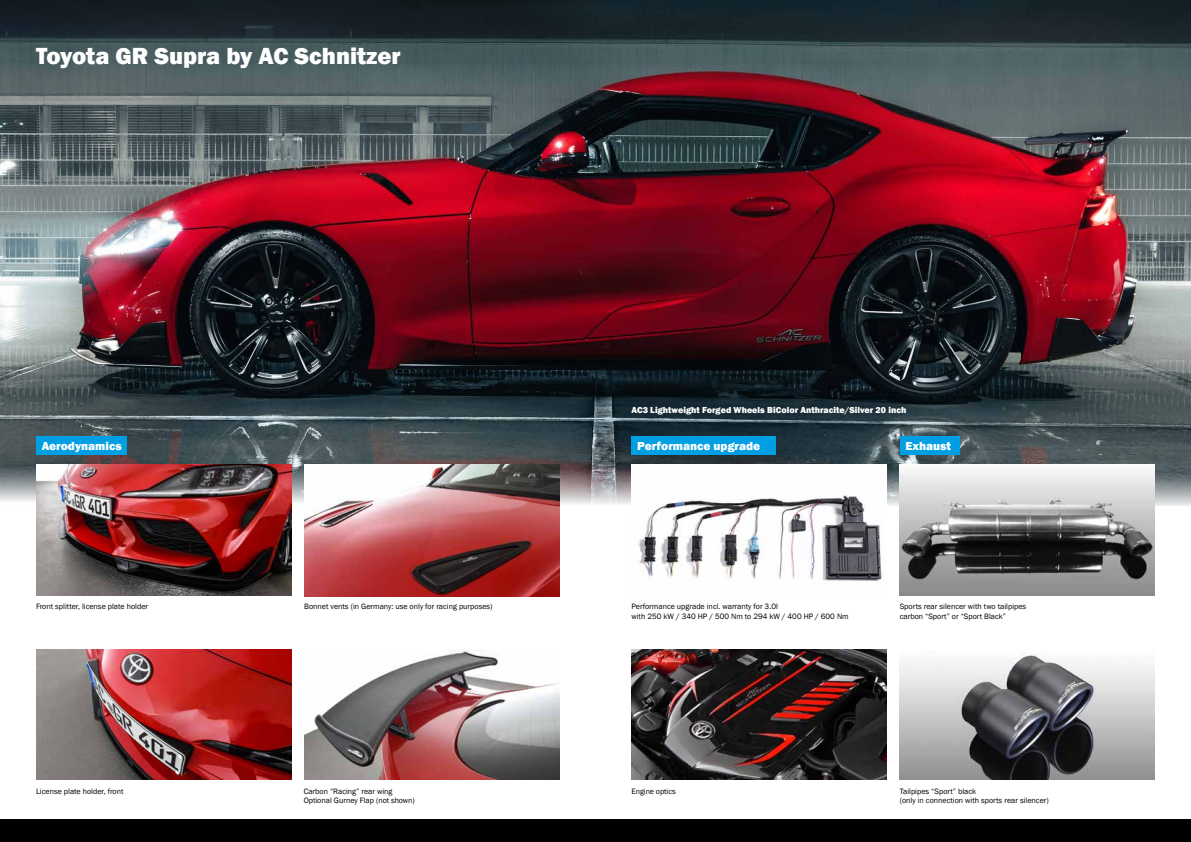
<style>
.page{position:relative;width:1191px;height:842px;background:#fff}
.page>*{position:absolute;margin:0;border:0;box-sizing:border-box;transform-origin:0 0}
.t1{font:800 24px "Franklin Gothic";color:#fff}
.t2{font:800 12px "Franklin Gothic";color:#fff}
.t3{font:800 9px "Franklin Gothic";color:#fff}
.t4{font:8px/9.6px "Franklin Gothic";color:#000}
</style>
<div class="page">
<img style="left:0;top:0;width:1191px;height:505px">
<img style="left:36px;top:649px;width:255px;height:131px">
<img style="left:304px;top:465px;width:255px;height:131px">
<div style="left:0;top:819px;width:1191px;height:23px;background:#000"></div>
<img style="left:36px;top:465px;width:255px;height:130px">
<img style="left:899px;top:654px;width:256px;height:126px">
<div style="left:36px;top:437px;width:91px;height:18px;background:#009fe3"></div>
<img style="left:304px;top:649px;width:255px;height:131px">
<img style="left:631px;top:465px;width:255px;height:116px">
<div style="left:631px;top:437px;width:145px;height:18px;background:#009fe3"></div>
<img style="left:899px;top:465px;width:256px;height:130px">
<img style="left:631px;top:649px;width:255px;height:131px">
<div style="left:899px;top:437px;width:60px;height:18px;background:#009fe3"></div>
<h1 class="t1" style="left:36px;top:41px;width:366px">Toyota GR Supra by AC Schnitzer</h1>
<p class="t3" style="left:631px;top:404px;width:276px">AC3 Lightweight Forged Wheels BiColor Anthracite/Silver 20 inch</p>
<h2 class="t2" style="left:42px;top:438px;width:82px">Aerodynamics</h2>
<h2 class="t2" style="left:637px;top:438px;width:124px">Performance upgrade</h2>
<h2 class="t2" style="left:905px;top:438px;width:47px">Exhaust</h2>
<p class="t4" style="left:36px;top:602px;width:114px">Front splitter, license plate holder</p>
<p class="t4" style="left:304px;top:602px;width:190px">Bonnet vents (in Germany: use only for racing purposes)</p>
<p class="t4" style="left:631px;top:602px;width:219px">Performance upgrade incl. warranty for 3.0l<br>with 250 kW / 340 HP / 500 Nm to 294 kW / 400 HP / 600 Nm</p>
<p class="t4" style="left:899px;top:602px;width:128px">Sports rear silencer with two tailpipes carbon “Sport” or “Sport Black”</p>
<p class="t4" style="left:36px;top:786px;width:89px">License plate holder, front</p>
<p class="t4" style="left:304px;top:786px;width:113px">Carbon “Racing” rear wing<br>Optional Gurney Flap (not shown)</p>
<p class="t4" style="left:631px;top:786px;width:46px">Engine optics</p>
<p class="t4" style="left:899px;top:786px;width:151px">Tailpipes “Sport” black<br>(only in connection with sports rear silencer)</p>
</div>
